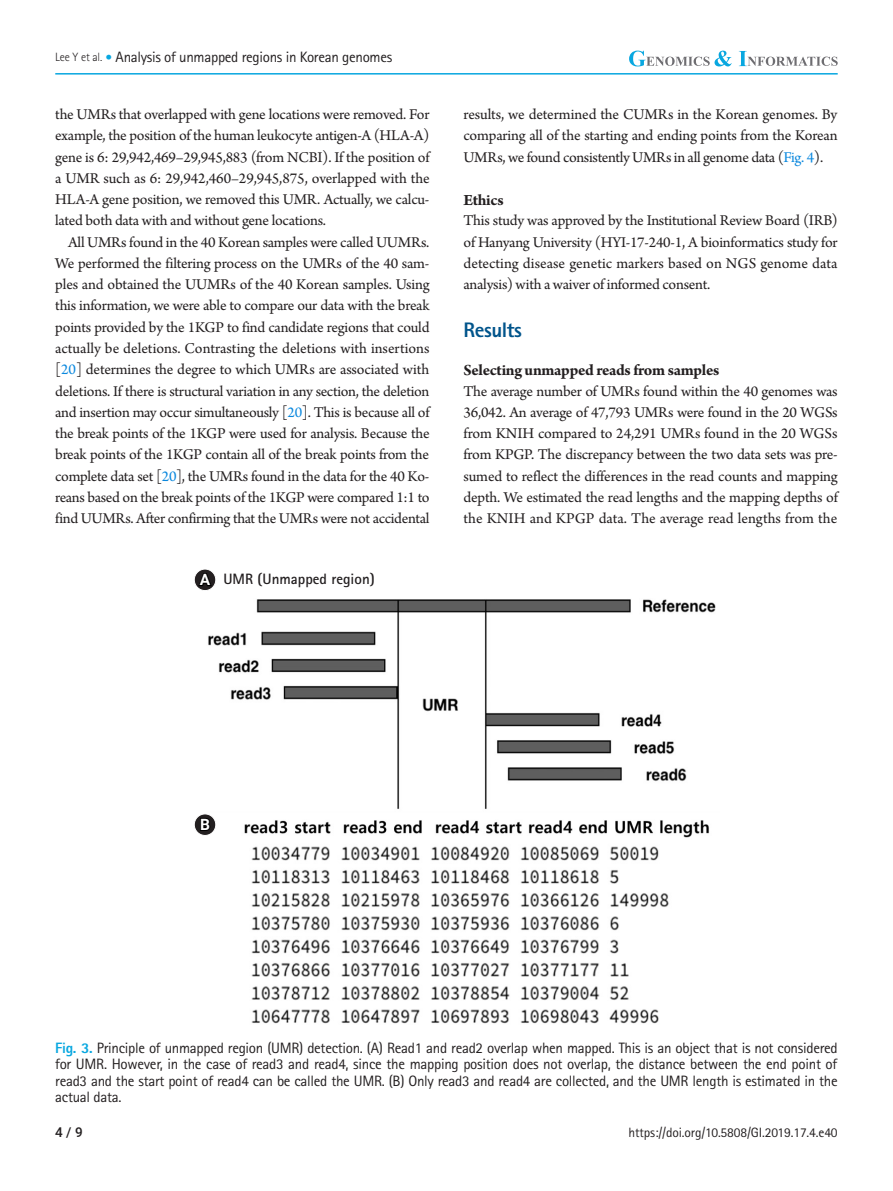
<style>
.page{position:relative;width:893px;height:1191px;background:#fff}
.page>*{position:absolute;margin:0;border:0;box-sizing:border-box;transform-origin:0 0}
.body-title{font:800 21px "Rotis Sans Serif Std";letter-spacing:-.02em;color:#00548b}
.body-sub-title{font:700 16.5px "Arno Pro";letter-spacing:-.015em;color:#231f20}
.body{font:15.75px/21.3px "Arno Pro";letter-spacing:-.015em;color:#231f20;text-align:justify}
.t1{font:700 15.6px "Roboto";color:#fff}
.fig-caption{font:15px/16.5px "Rotis Sans Serif Std";letter-spacing:-.02em;color:#231f20;text-align:justify}
.Picture_print{font:700 15px "Rotis Sans Serif Std";color:#231f20}
.t2{font:13.5px "Rotis Sans Serif Std";letter-spacing:-.01em;color:#231f20}
.t3{font:500 13.5px "Roboto";color:#231f20}
.s1{font-weight:300;font-size:12px}
.s2{font-size:13.5px;color:#08a7e0}
.s3{color:#0b88de}
.s4{font-weight:800;color:#08a7e0}
</style>
<div class="page">
<img style="left:208px;top:599px;width:508px;height:425px">
<svg style="left:194px;top:569px;width:22px;height:21px"></svg>
<div style="left:194px;top:568px;width:22px;height:23px;border:1px solid #fff;border-radius:50%"></div>
<svg style="left:197px;top:572px;width:16px;height:16px"></svg>
<svg style="left:194px;top:814px;width:22px;height:21px"></svg>
<div style="left:194px;top:813px;width:22px;height:23px;border:1px solid #fff;border-radius:50%"></div>
<svg style="left:199px;top:816px;width:13px;height:16px"></svg>
<hr style="left:55px;top:73px;width:783px;height:2px;background:#08a7e0">
<svg style="left:629px;top:51px;width:209px;height:15px"></svg>
<p class="fig-caption" style="left:55px;top:49px;width:339px"><span class="s1">Lee Y et al.</span> <span class="s2">•</span> Analysis of unmapped regions in Korean genomes</p>
<p class="body" style="left:55px;top:104px;width:376px">the UMRs that overlapped with gene locations were removed. For example, the position of the human leukocyte antigen-A (HLA-A) gene is 6: 29,942,469–29,945,883 (from NCBI). If the position of a UMR such as 6: 29,942,460–29,945,875, overlapped with the HLA-A gene position, we removed this UMR. Actually, we calcu&shy;lated both data with and without gene locations.</p>
<p class="body" style="left:55px;top:232px;width:376px;text-indent:13px">All UMRs found in the 40 Korean samples were called UUMRs.<br>We performed the filtering process on the UMRs of the 40 sam&shy;ples and obtained the UUMRs of the 40 Korean samples. Using this information, we were able to compare our data with the break points provided by the 1KGP to find candidate regions that could actually be deletions. Contrasting the deletions with insertions [<span class="s3">20</span>] determines the degree to which UMRs are associated with deletions. If there is structural variation in any section, the deletion and insertion may occur simultaneously [<span class="s3">20</span>]. This is because all of the break points of the 1KGP were used for analysis. Because the break points of the 1KGP contain all of the break points from the complete data set [<span class="s3">20</span>], the UMRs found in the data for the 40 Ko&shy;reans based on the break points of the 1KGP were compared 1:1 to find UUMRs. After confirming that the UMRs were not accidental</p>
<p class="t1" style="left:200px;top:568px;width:12px">A</p>
<p class="Picture_print" style="left:223px;top:569px;width:153px">UMR (Unmapped region)</p>
<p class="body" style="left:463px;top:105px;width:376px">results, we determined the CUMRs in the Korean genomes. By comparing all of the starting and ending points from the Korean UMRs, we found consistently UMRs in all genome data (<span class="s3">Fig. 4</span>).</p>
<p class="body-sub-title" style="left:463px;top:190px;width:42px">Ethics</p>
<p class="body" style="left:463px;top:211px;width:376px">This study was approved by the Institutional Review Board (IRB) of Hanyang University (HYI-17-240-1, A bioinformatics study for detecting disease genetic markers based on NGS genome data analysis) with a waiver of informed consent.</p>
<p class="body-title" style="left:463px;top:316px;width:60px">Results</p>
<p class="body-sub-title" style="left:463px;top:360px;width:258px">Selecting unmapped reads from samples</p>
<p class="body" style="left:463px;top:381px;width:376px">The average number of UMRs found within the 40 genomes was 36,042. An average of 47,793 UMRs were found in the 20 WGSs from KNIH compared to 24,291 UMRs found in the 20 WGSs from KPGP. The discrepancy between the two data sets was pre&shy;sumed to reflect the differences in the read counts and mapping depth. We estimated the read lengths and the mapping depths of the KNIH and KPGP data. The average read lengths from the</p>
<p class="t1" style="left:200px;top:813px;width:11px">B</p>
<p class="fig-caption" style="left:55px;top:1039px;width:784px"><span class="s4">Fig. 3.</span> Principle of unmapped region (UMR) detection. (A) Read1 and read2 overlap when mapped. This is an object that is not considered for UMR. However, in the case of read3 and read4, since the mapping position does not overlap, the distance between the end point of read3 and the start point of read4 can be called the UMR. (B) Only read3 and read4 are collected, and the UMR length is estimated in the actual data.</p>
<p class="t3" style="left:55px;top:1123px;width:29px">4 / 9</p>
<p class="t2" style="left:628px;top:1124px;width:211px">https://doi.org/10.5808/GI.2019.17.4.e40</p>
</div>
